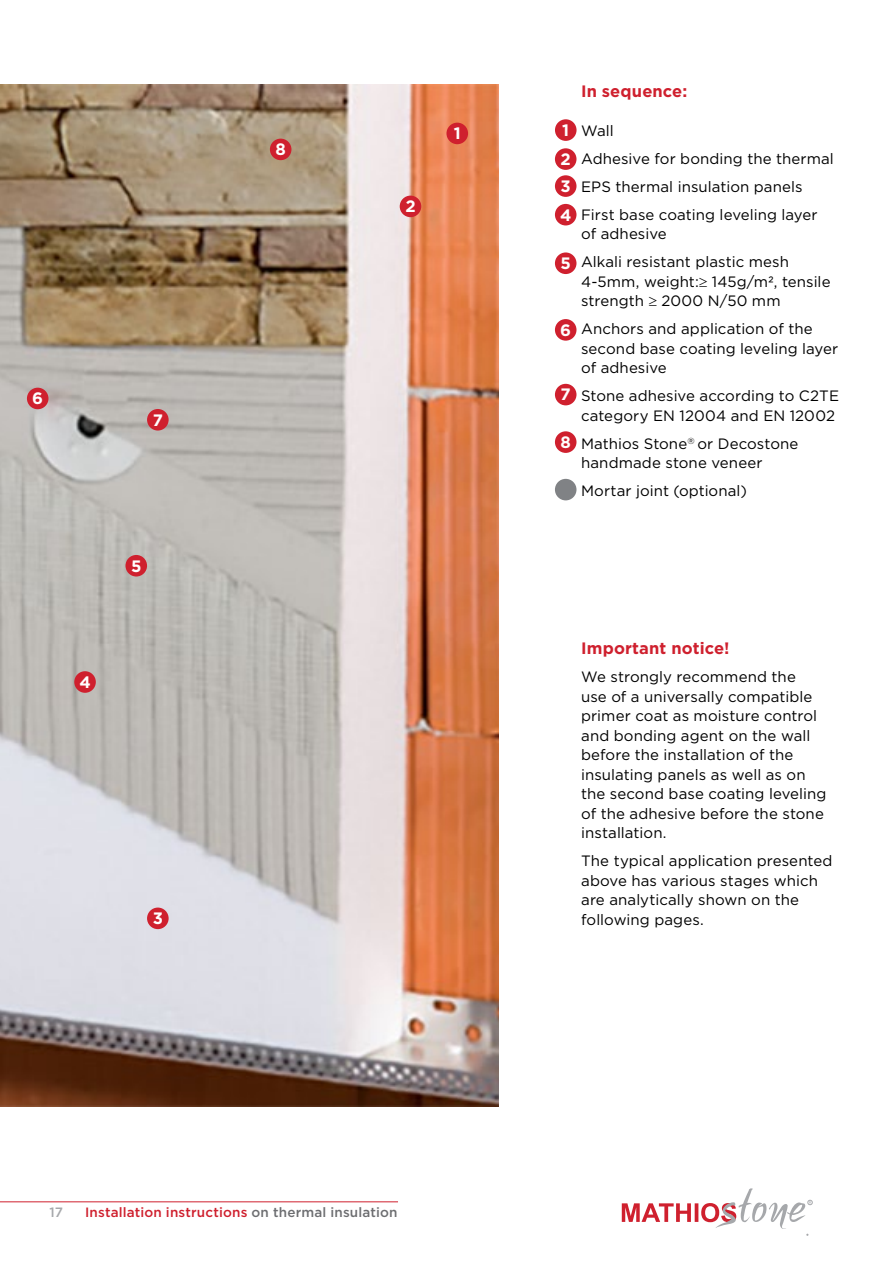
<style>
.page{position:relative;width:893px;height:1263px;background:#fff}
.page>*{position:absolute;margin:0;border:0;box-sizing:border-box;transform-origin:0 0}
.t1{font:700 16.5px "Gotham Greek";letter-spacing:.01em;color:#cf202e}
.t2{font:700 16.5px/29px "Gotham Greek";color:#fff}
.t3{font:15px/19.5px "Gotham Greek";letter-spacing:.005em;color:#000}
.t4{font:500 13.5px "Gotham Greek";letter-spacing:.015em;color:#cf202e}
.t5{font:500 13.5px "Gotham Greek";color:#a6a8ab}
.s1{color:#6d6e71}
</style>
<div class="page">
<svg style="left:622px;top:1188px;width:191px;height:47px"></svg>
<hr style="left:0;top:1201px;width:398px;height:1px;background:#cf202e">
<img style="left:0;top:85px;width:499px;height:1021px">
<div style="left:555px;top:119px;width:21px;height:22px;background:#cf202e;border-radius:50%"></div>
<div style="left:555px;top:148px;width:21px;height:22px;background:#cf202e;border-radius:50%"></div>
<div style="left:555px;top:175px;width:21px;height:22px;background:#cf202e;border-radius:50%"></div>
<div style="left:555px;top:204px;width:21px;height:21px;background:#cf202e;border-radius:50%"></div>
<div style="left:555px;top:252px;width:21px;height:22px;background:#cf202e;border-radius:50%"></div>
<div style="left:555px;top:319px;width:21px;height:22px;background:#cf202e;border-radius:50%"></div>
<div style="left:555px;top:384px;width:21px;height:21px;background:#cf202e;border-radius:50%"></div>
<div style="left:555px;top:431px;width:21px;height:22px;background:#cf202e;border-radius:50%"></div>
<div style="left:555px;top:479px;width:21px;height:21px;background:#808285;border-radius:50%"></div>
<div style="left:446px;top:123px;width:22px;height:21px;background:#cf202e;border-radius:50%"></div>
<div style="left:400px;top:196px;width:21px;height:21px;background:#cf202e;border-radius:50%"></div>
<div style="left:147px;top:907px;width:22px;height:22px;background:#cf202e;border-radius:50%"></div>
<div style="left:74px;top:671px;width:22px;height:22px;background:#cf202e;border-radius:50%"></div>
<div style="left:125px;top:555px;width:22px;height:21px;background:#cf202e;border-radius:50%"></div>
<div style="left:147px;top:409px;width:22px;height:22px;background:#cf202e;border-radius:50%"></div>
<div style="left:27px;top:388px;width:21px;height:21px;background:#cf202e;border-radius:50%"></div>
<div style="left:270px;top:139px;width:21px;height:21px;background:#cf202e;border-radius:50%"></div>
<p class="t2" style="left:32px;top:384px;width:12px">6</p>
<p class="t2" style="left:153px;top:405px;width:12px">7</p>
<p class="t2" style="left:79px;top:667px;width:13px">4</p>
<p class="t2" style="left:131px;top:551px;width:12px">5</p>
<p class="t2" style="left:153px;top:903px;width:12px">3</p>
<p class="t2" style="left:275px;top:135px;width:12px">8</p>
<p class="t2" style="left:405px;top:192px;width:12px">2</p>
<p class="t2" style="left:454px;top:119px;width:8px">1</p>
<p class="t2" style="left:561px;top:115px;width:12px">1<br>2</p>
<p class="t2" style="left:560px;top:171px;width:13px">3<br>4</p>
<p class="t2" style="left:560px;top:248px;width:12px">5</p>
<p class="t2" style="left:560px;top:315px;width:12px">6</p>
<p class="t2" style="left:561px;top:380px;width:12px">7</p>
<p class="t2" style="left:560px;top:427px;width:12px">8</p>
<p class="t1" style="left:581px;top:81px;width:108px">In sequence:</p>
<p class="t3" style="left:581px;top:116px;width:254px;line-height:28px">Wall<br>Adhesive for bonding the thermal<br>EPS thermal insulation panels<br>First base coating leveling layer</p>
<p class="t3" style="left:581px;top:220px;width:209px;line-height:28px">of adhesive<br>Alkali resistant plastic mesh</p>
<p class="t3" style="left:581px;top:271px;width:251px">4-5mm, weight:≥ 145g/m², tensile strength ≥ 2000 N/50 mm</p>
<p class="t3" style="left:581px;top:319px;width:259px">Anchors and application of the second base coating leveling layer of adhesive</p>
<p class="t3" style="left:581px;top:386px;width:260px">Stone adhesive according to C2TE category EN 12004 and EN 12002</p>
<p class="t3" style="left:581px;top:433px;width:219px">Mathios Stone<sup>®</sup> or Decostone handmade stone veneer</p>
<p class="t3" style="left:581px;top:481px;width:167px">Mortar joint (optional)</p>
<p class="t1" style="left:581px;top:639px;width:150px">Important notice!</p>
<p class="t3" style="left:581px;top:667px;width:247px">We strongly recommend the<br>use of a universally compatible primer coat as moisture control and bonding agent on the wall before the installation of the insulating panels as well as on the second base coating leveling of the adhesive before the stone installation.</p>
<p class="t3" style="left:581px;top:851px;width:253px">The typical application presented above has various stages which are analytically shown on the following pages.</p>
<p class="t5" style="left:49px;top:1204px;width:15px">17</p>
<p class="t4" style="left:85px;top:1204px;width:314px">Installation instructions <span class="s1">on thermal insulation</span></p>
</div>
